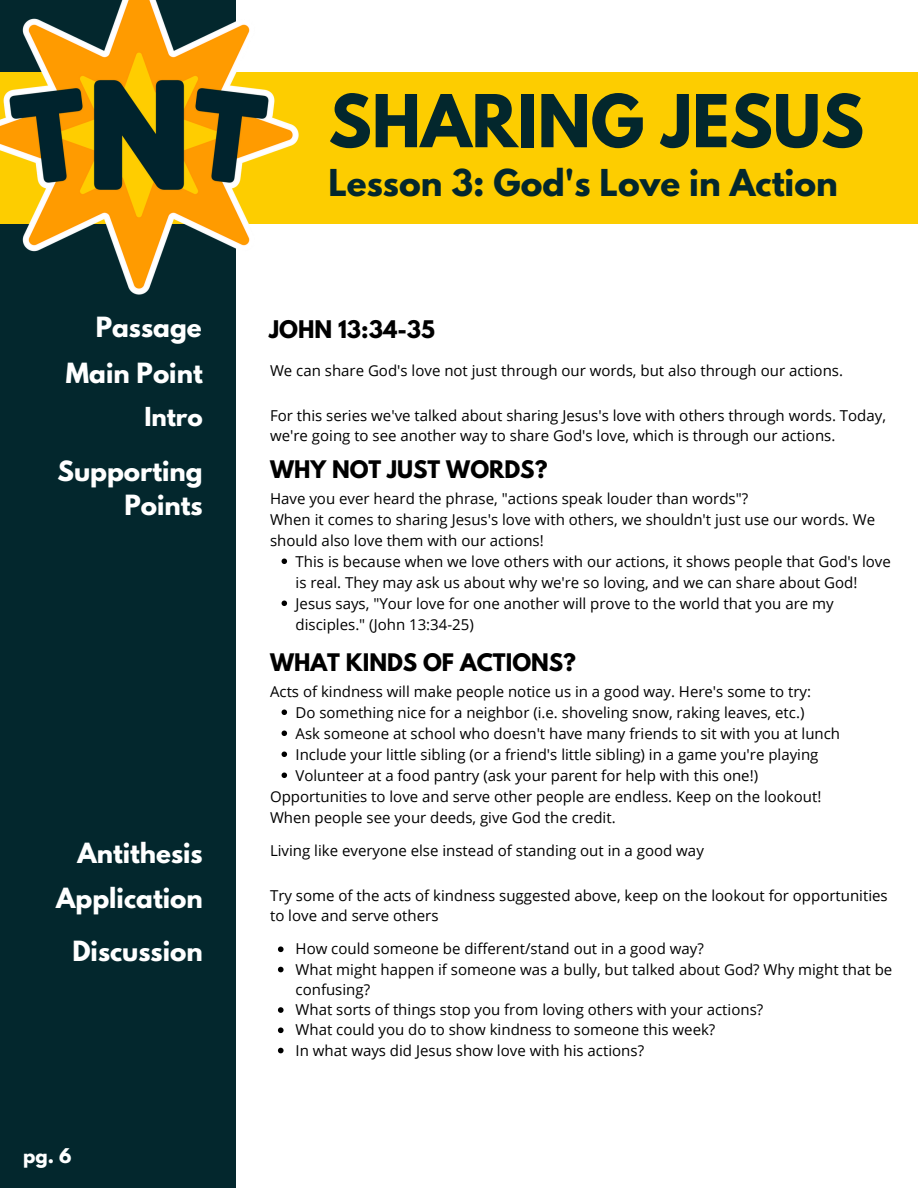
<style>
.page{position:relative;width:918px;height:1188px;background:#fff}
.page>*{position:absolute;margin:0;border:0;box-sizing:border-box;transform-origin:0 0}
.t1{font:700 64.5px "League Spartan";color:#03272d}
.t2{font:700 32.85px "League Spartan";color:#03272d}
.t3{font:700 24.6px/34.3px "League Spartan";color:#fff;text-align:right}
.t4{font:700 23.1px "League Spartan";color:#fff}
.t5{font:700 21.45px "League Spartan";color:#000}
.t6{font:700 18px "League Spartan";color:#fff}
.t7{font:15px/20.2px "Open Sans";color:#000}
</style>
<div class="page">
<div style="left:0;top:0;width:236px;height:1188px;background:#03272d"></div>
<div style="left:0;top:73px;width:918px;height:151px;background:#fdcd00"></div>
<img style="left:0;top:0;width:299px;height:295px">
<svg style="left:282px;top:559px;width:5px;height:5px"></svg>
<svg style="left:282px;top:601px;width:5px;height:5px"></svg>
<svg style="left:282px;top:710px;width:5px;height:5px"></svg>
<svg style="left:282px;top:731px;width:5px;height:5px"></svg>
<svg style="left:282px;top:752px;width:5px;height:5px"></svg>
<svg style="left:282px;top:773px;width:5px;height:5px"></svg>
<svg style="left:278px;top:946px;width:6px;height:6px"></svg>
<svg style="left:278px;top:967px;width:6px;height:5px"></svg>
<svg style="left:278px;top:1007px;width:6px;height:6px"></svg>
<svg style="left:278px;top:1027px;width:6px;height:6px"></svg>
<svg style="left:278px;top:1048px;width:6px;height:5px"></svg>
<p class="t1" style="left:328px;top:89px;width:537px">SHARING JESUS</p>
<p class="t2" style="left:328px;top:166px;width:511px">Lesson 3: God's Love in Action</p>
<h1 class="t3" style="left:96px;top:314px;width:108px">Passage</h1>
<h5 class="t5" style="left:269px;top:319px;width:167px">JOHN 13:34-35</h5>
<h3 class="t3" style="left:66px;top:359px;width:138px">Main Point</h3>
<h4 class="t7" style="left:270px;top:360px;width:574px">We can share God's love not just through our words, but also through our actions.</h4>
<h3 class="t4" style="left:144px;top:405px;width:60px">Intro</h3>
<p class="t7" style="left:270px;top:405px;width:618px">For this series we've talked about sharing Jesus's love with others through words. Today, we're going to see another way to share God's love, which is through our actions.</p>
<h3 class="t3" style="left:57px;top:457px;width:147px">Supporting<br>Points</h3>
<p class="t5" style="left:270px;top:459px;width:279px">WHY NOT JUST WORDS?</p>
<h3 class="t7" style="left:270px;top:488px;width:480px">Have you ever heard the phrase, "actions speak louder than words"?</h3>
<p class="t7" style="left:270px;top:508px;width:607px;line-height:21px">When it comes to sharing Jesus's love with others, we shouldn't just use our words. We should also love them with our actions!</p>
<p class="t7" style="left:296px;top:550px;width:597px;line-height:21px">This is because when we love others with our actions, it shows people that God's love is real. They may ask us about why we're so loving, and we can share about God!</p>
<p class="t7" style="left:296px;top:592px;width:540px;line-height:21px">Jesus says, "Your love for one another will prove to the world that you are my disciples." (John 13:34-25)</p>
<p class="t5" style="left:270px;top:652px;width:308px">WHAT KINDS OF ACTIONS?</p>
<p class="t7" style="left:270px;top:681px;width:542px">Acts of kindness will make people notice us in a good way. Here's some to try:</p>
<p class="t7" style="left:296px;top:702px;width:510px">Do something nice for a neighbor (i.e. shoveling snow, raking leaves, etc.)</p>
<p class="t7" style="left:296px;top:723px;width:546px">Ask someone at school who doesn't have many friends to sit with you at lunch</p>
<p class="t7" style="left:296px;top:744px;width:524px">Include your little sibling (or a friend's little sibling) in a game you're playing</p>
<p class="t7" style="left:296px;top:765px;width:464px">Volunteer at a food pantry (ask your parent for help with this one!)</p>
<p class="t7" style="left:270px;top:786px;width:553px">Opportunities to love and serve other people are endless. Keep on the lookout!</p>
<p class="t7" style="left:270px;top:807px;width:347px">When people see your deeds, give God the credit.</p>
<p class="t3" style="left:77px;top:839px;width:127px">Antithesis</p>
<p class="t7" style="left:270px;top:840px;width:435px">Living like everyone else instead of standing out in a good way</p>
<h3 class="t3" style="left:56px;top:884px;width:148px">Application</h3>
<p class="t7" style="left:270px;top:885px;width:619px">Try some of the acts of kindness suggested above, keep on the lookout for opportunities to love and serve others</p>
<h3 class="t3" style="left:72px;top:937px;width:132px">Discussion</h3>
<p class="t7" style="left:296px;top:938px;width:410px">How could someone be different/stand out in a good way?</p>
<h3 class="t7" style="left:296px;top:959px;width:598px">What might happen if someone was a bully, but talked about God? Why might that be confusing?</h3>
<p class="t7" style="left:296px;top:999px;width:469px">What sorts of things stop you from loving others with your actions?</p>
<p class="t7" style="left:296px;top:1019px;width:421px">What could you do to show kindness to someone this week?</p>
<p class="t7" style="left:296px;top:1040px;width:350px">In what ways did Jesus show love with his actions?</p>
<h2 class="t6" style="left:23px;top:1146px;width:50px">pg. 6</h2>
</div>
